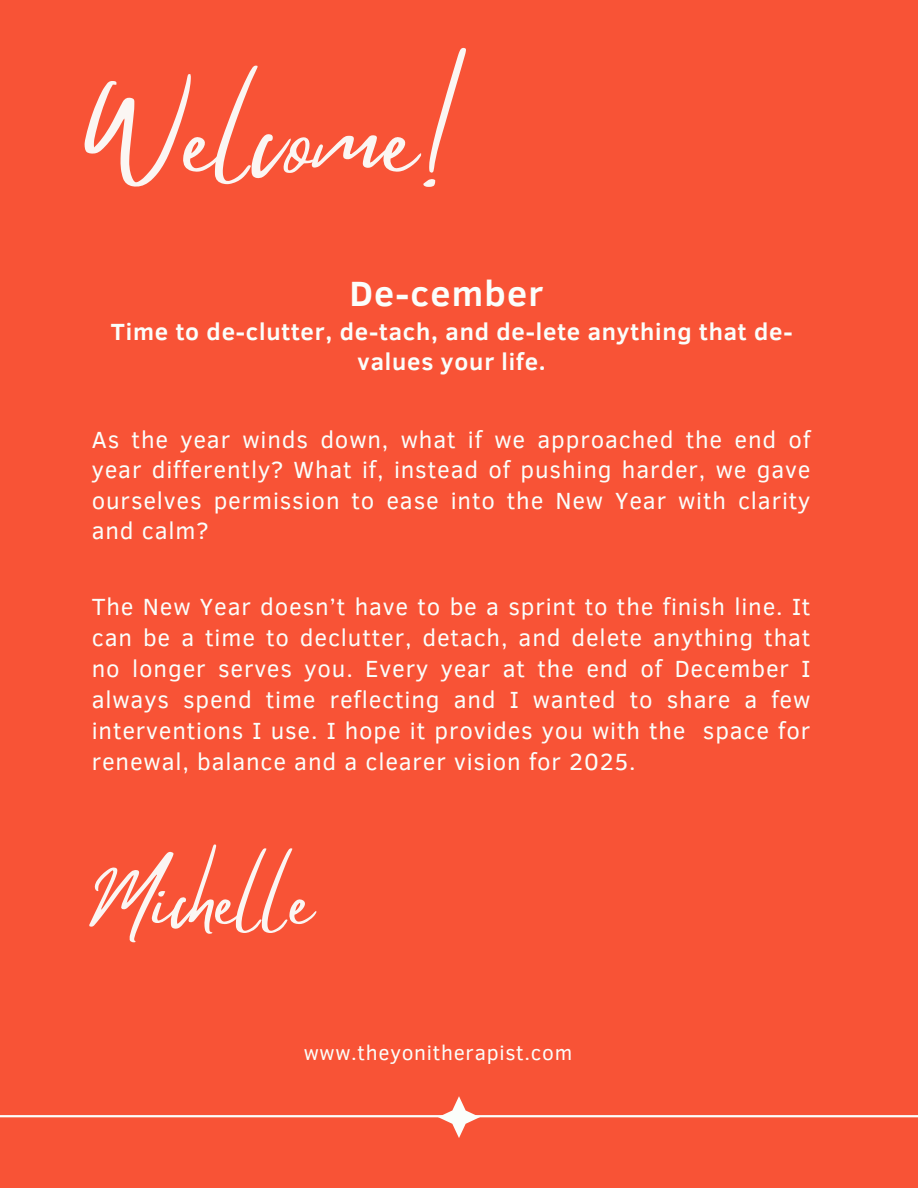
<style>
.page{position:relative;width:918px;height:1188px;background:#f85336}
.page>*{position:absolute;margin:0;border:0;box-sizing:border-box;transform-origin:0 0}
.t1{font:105px "Mistrully";letter-spacing:.02em;color:#fbf6f3}
.t2{font:75px "Mistrully";letter-spacing:-.005em;color:#fbf6f3}
.t3{font:700 36px "Clear Sans";letter-spacing:.035em;color:#fbfefb}
.t4{font:24px/30.9px "Clear Sans";letter-spacing:.035em;color:#fbfefb;text-align:justify}
.t5{font:700 24px/30.3px "Clear Sans";letter-spacing:.035em;color:#fbfefb;text-align:center}
.t6{font:21px "Clear Sans";letter-spacing:.035em;color:#fbfefb}
</style>
<div class="page">
<hr style="left:0;top:1115px;width:918px;height:2px;background:#fbfefb">
<svg style="left:438px;top:1096px;width:42px;height:42px"></svg>
<h1 class="t1" style="left:79px;top:55px;width:393px">Welcome!</h1>
<h2 class="t3" style="left:350px;top:267px;width:195px">De-cember</h2>
<h2 class="t5" style="left:111px;top:315px;width:683px">Time to de-clutter, de-tach, and de-lete anything that de&shy;values your life.</h2>
<h4 class="t4" style="left:92px;top:423px;width:720px;line-height:30.3px">As the year winds down, what if we approached the end of year differently? What if, instead of pushing harder, we gave ourselves permission to ease into the New Year with clarity and calm?</h4>
<h4 class="t4" style="left:92px;top:590px;width:720px">The New Year doesn’t have to be a sprint to the finish line. It can be a time to declutter, detach, and delete anything that no longer serves you. Every year at the end of December I always spend time reflecting and I wanted to share a few interventions I use. I hope it provides you with the space for renewal, balance and a clearer vision for 2025.</h4>
<h3 class="t2" style="left:92px;top:841px;width:222px">Michelle</h3>
<p class="t6" style="left:304px;top:1038px;width:270px">www.theyonitherapist.com</p>
</div>
